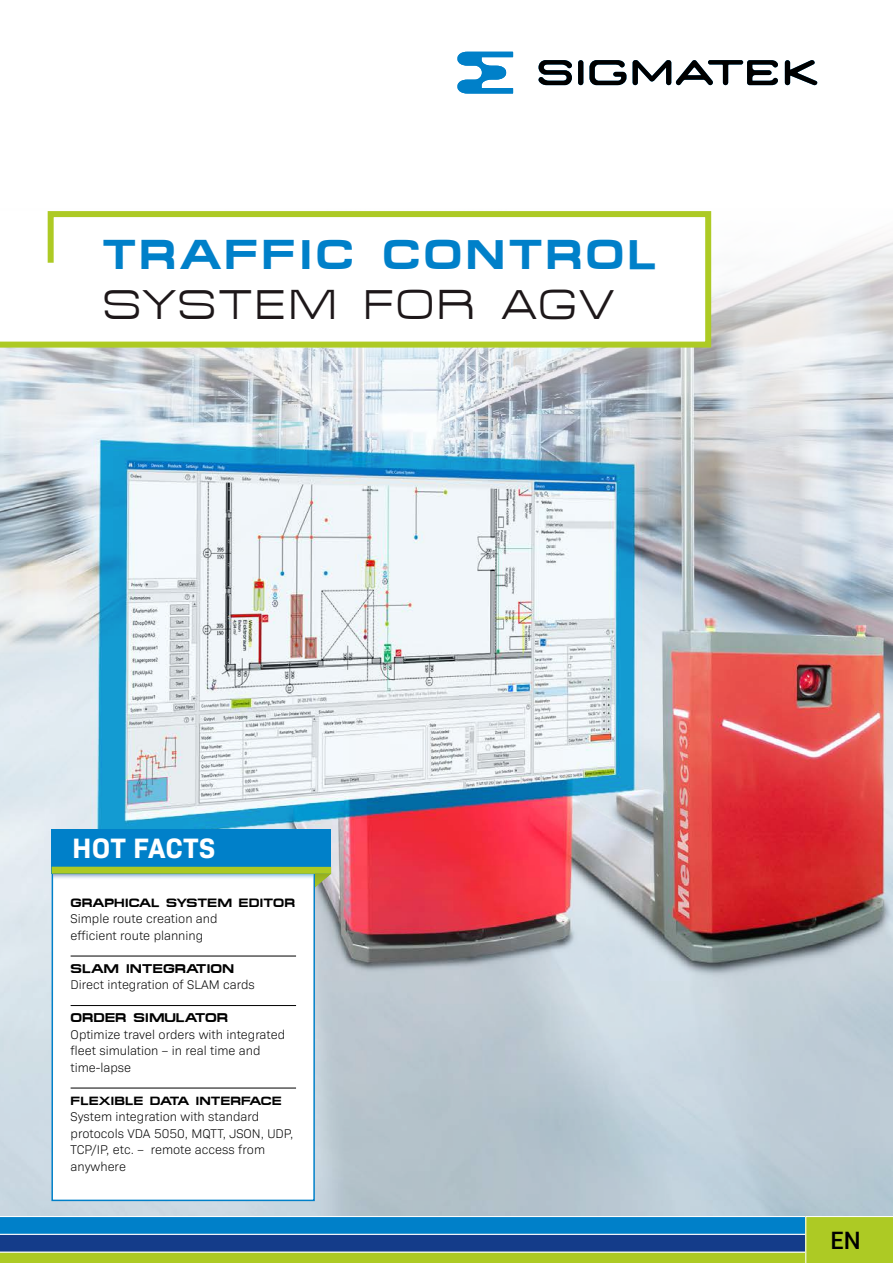
<style>
.page{position:relative;width:893px;height:1263px;background:#fff}
.page>*{position:absolute;margin:0;border:0;box-sizing:border-box;transform-origin:0 0}
.t1{font:700 42px/49.5px "Micro Extend FLF";letter-spacing:.075em;color:#0080c9}
.t2{font:700 28.5px "Bio Sans";letter-spacing:.01em;color:#fff}
.t3{font:500 24px "Roboto";color:#000}
.t4{font:300 12.75px/16.5px "Bio Sans";color:#000}
.t5{font:700 12.15px "Micro Extend FLF";color:#000}
.t6{font:700 12px "Micro Extend FLF";color:#000}
.s1{font-weight:400;color:#1d1719}
.s2{font-family:"Micro Extend FLF";font-weight:700}
</style>
<div class="page">
<svg style="left:538px;top:60px;width:34px;height:25px"></svg>
<div style="left:578px;top:60px;width:5px;height:25px;background:#000;border-radius:3px"></div>
<svg style="left:589px;top:60px;width:37px;height:25px"></svg>
<svg style="left:633px;top:60px;width:145px;height:25px"></svg>
<svg style="left:785px;top:60px;width:33px;height:26px"></svg>
<svg style="left:457px;top:52px;width:56px;height:42px"></svg>
<img style="left:0;top:241px;width:893px;height:975px">
<svg style="left:0;top:1216px;width:893px;height:47px"></svg>
<svg style="left:0;top:211px;width:714px;height:140px"></svg>
<svg style="left:51px;top:832px;width:265px;height:370px"></svg>
<div style="left:52px;top:829px;width:279px;height:44px;background:#0080c9"></div>
<svg style="left:53px;top:874px;width:261px;height:6px"></svg>
<div style="left:52px;top:867px;width:279px;height:7px;background:#adca24"></div>
<svg style="left:315px;top:873px;width:16px;height:14px"></svg>
<hr style="left:71px;top:956px;width:225px;height:1px;background:#000">
<hr style="left:71px;top:1005px;width:225px;height:1px;background:#000">
<hr style="left:71px;top:1088px;width:225px;height:1px;background:#000">
<p class="t1" style="left:102px;top:230px;width:556px">TRAFFIC CONTROL<br><span class="s1">SYSTEM FOR AGV</span></p>
<p class="t2" style="left:72px;top:826px;width:144px">HOT FACTS</p>
<p class="t5" style="left:71px;top:895px;width:199px">GRAPHICAL SYSTEM EDITOR</p>
<p class="t4" style="left:71px;top:909px;width:148px">Simple route creation and efficient route planning</p>
<p class="t4" style="left:71px;top:959px;width:186px"><span class="s2">SLAM INTEGRATION<br></span>Direct integration of SLAM cards</p>
<p class="t4" style="left:71px;top:1008px;width:216px"><span class="s2">ORDER SI MULATOR<br></span>Optimize travel orders with integrated fleet simulation – in real time and time-lapse</p>
<p class="t6" style="left:71px;top:1094px;width:91px">FLEXIBLE DATA</p>
<p class="t6" style="left:196px;top:1094px;width:47px">INTERFAC</p>
<p class="t6" style="left:272px;top:1094px;width:12px">E</p>
<p class="t4" style="left:71px;top:1107px;width:224px">System integration with standard protocols VDA 5050, MQTT, JSON, UDP,<br>TCP/IP, etc. – remote access from anywhere</p>
<p class="t3" style="left:830px;top:1223px;width:32px">En</p>
</div>
